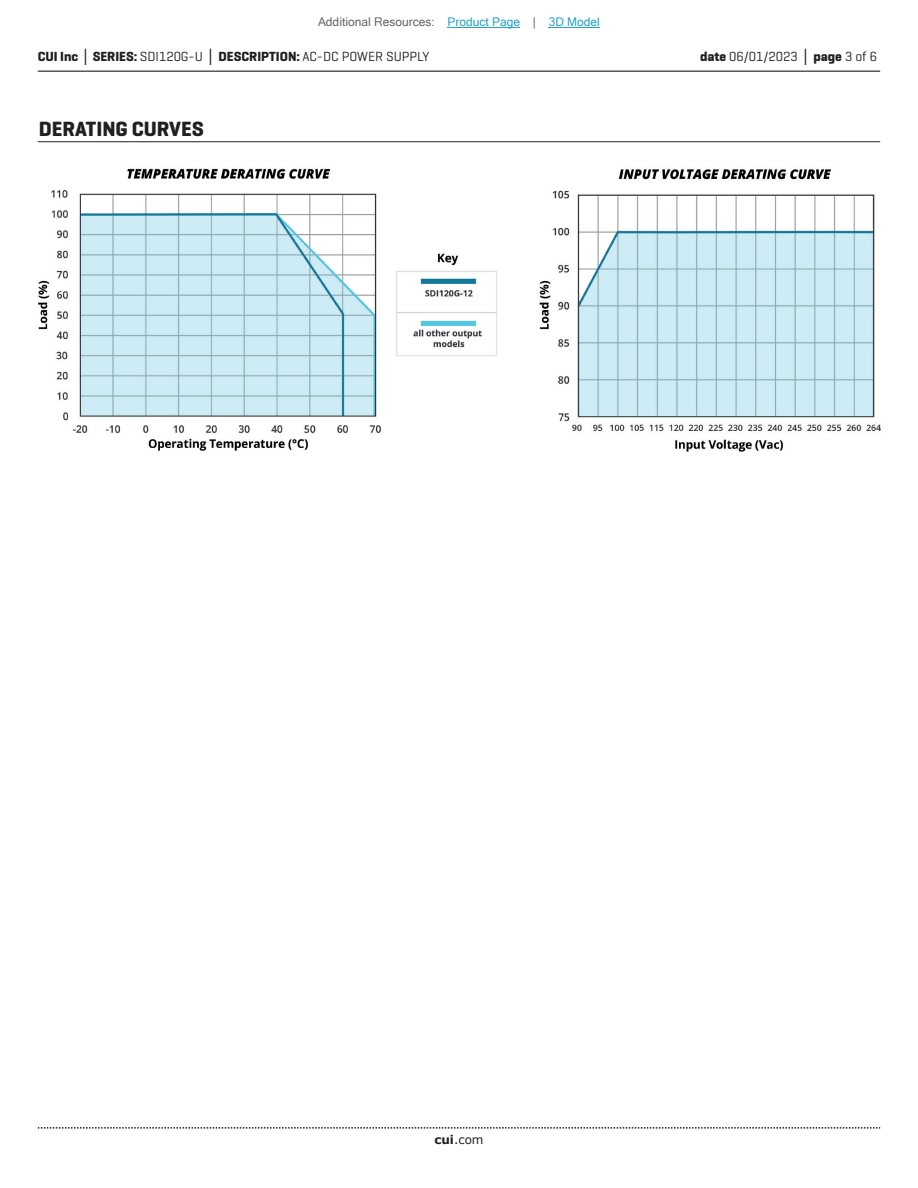
<style>
.page{position:relative;width:918px;height:1188px;background:#fff}
.page>*{position:absolute;margin:0;border:0;box-sizing:border-box;transform-origin:0 0}
.t1{font:700 21px "Geogrotesque";color:#231f20}
.t2{font:700 13.5px "Geogrotesque";color:#231f20}
.t3{font:13.5px "Geogrotesque";color:#231f20}
.t4{font:12px "Microsoft Sans Serif";color:#63676b}
.t5{font:12px "Verdana";color:#231f20}
.s1{color:#23a4c6}
.s2{font-family:"Verdana"}
.s3{font-weight:400}
.s4{font-weight:700}
.s5{font-family:"Verdana";font-weight:700}
</style>
<div class="page">
<hr style="left:38px;top:71px;width:842px;height:1px;background:#231f20">
<svg style="left:38px;top:1127px;width:842px;height:2px"></svg>
<hr style="left:38px;top:141px;width:842px;height:1px;background:#231f20">
<img style="left:38px;top:168px;width:842px;height:283px">
<hr style="left:448px;top:27px;width:72px;height:1px;background:#23a4c6">
<hr style="left:549px;top:27px;width:51px;height:1px;background:#23a4c6">
<p class="t4" style="left:318px;top:15px;width:283px">Additional Resources: <span class="s1">Product Page</span> | <span class="s1">3D Model</span></p>
<p class="t2" style="left:38px;top:48px;width:393px">CUI Inc <span class="s2">│</span> SERIES: <span class="s3">SDI120G-U</span> <span class="s2">│</span> DESCRIPTION: <span class="s3">AC-DC POWER SUPPLY</span></p>
<p class="t3" style="left:700px;top:48px;width:179px"><span class="s4">date</span> 06/01/2023 <span class="s5">│</span> <span class="s4">page</span> 3 of 6</p>
<h1 class="t1" style="left:39px;top:116px;width:167px">DERATING CURVES</h1>
<p class="t5" style="left:434px;top:1131px;width:51px"><span class="s4">cui</span>.com</p>
</div>
